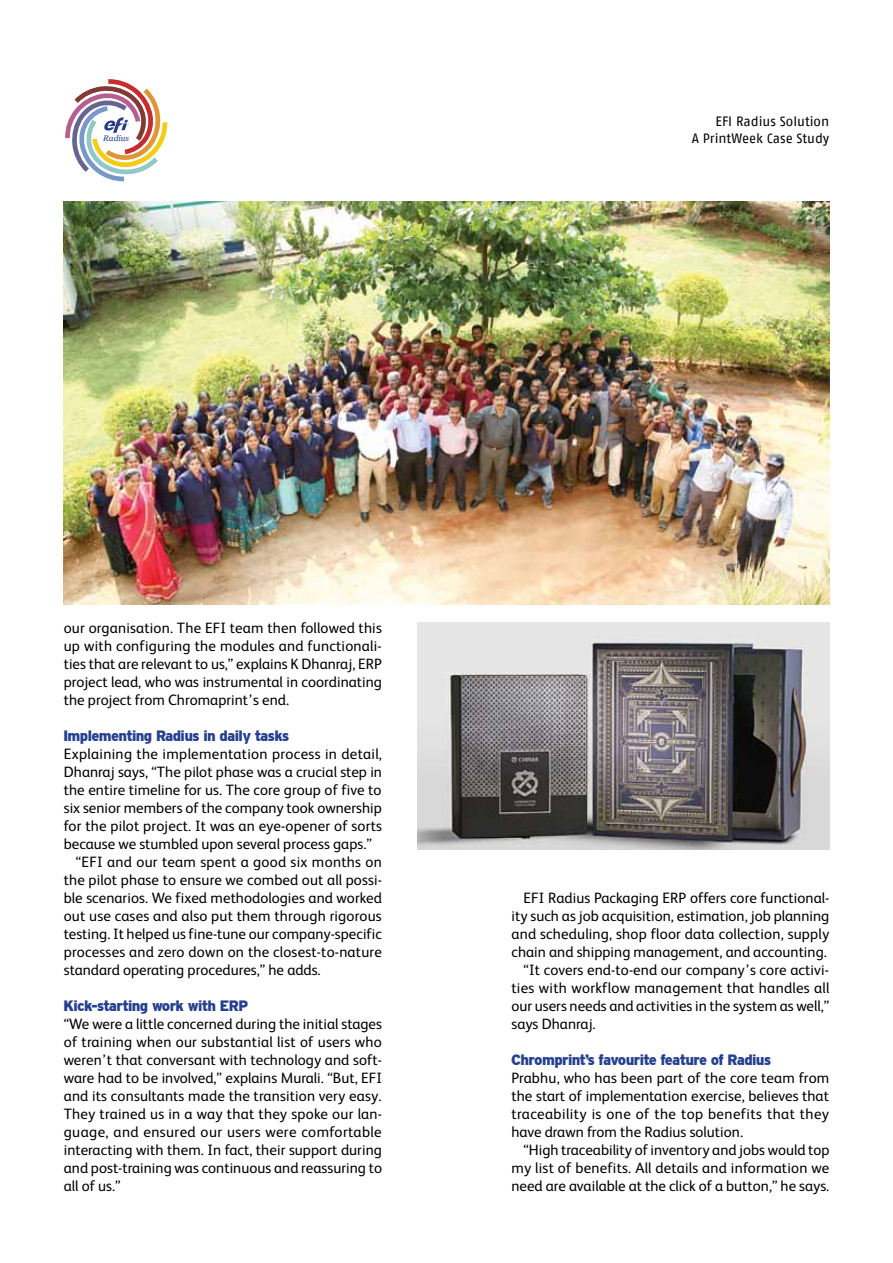
<style>
.page{position:relative;width:893px;height:1263px;background:#fff}
.page>*{position:absolute;margin:0;border:0;box-sizing:border-box;transform-origin:0 0}
.t1{font:15px/18px "Xerox Sans";letter-spacing:.005em;color:#000;text-align:justify}
.t2{font:900 15px "Autocar Sans";color:#25408f}
.t3{font:13.5px "Fago No";color:#000}
.t4{font:italic 8.25px "Georgia";color:#253d86}
</style>
<div class="page">
<img style="left:64px;top:201px;width:765px;height:404px">
<img style="left:418px;top:622px;width:411px;height:227px">
<svg style="left:65px;top:79px;width:103px;height:102px"></svg>
<p class="t3" style="left:716px;top:114px;width:115px">EFI Radius Solution</p>
<p class="t4" style="left:103px;top:132px;width:28px">Radius</p>
<p class="t3" style="left:692px;top:130px;width:139px">A PrintWeek Case Study</p>
<p class="t1" style="left:64px;top:618px;width:320px">our organisation. The EFI team then followed this up with configuring the modules and functionali&shy;ties that are relevant to us,” explains K Dhanraj, ERP project lead, who was instrumental in coordinating the project from Chromaprint’s end.</p>
<p class="t2" style="left:64px;top:726px;width:227px">Implementing Radius in daily tasks</p>
<p class="t1" style="left:64px;top:744px;width:320px">Explaining the implementation process in detail,</p>
<p class="t1" style="left:64px;top:762px;width:320px">Dhanraj says, “The pilot phase was a crucial step in</p>
<p class="t1" style="left:64px;top:780px;width:319px">the entire timeline for us. The core group of five to</p>
<p class="t1" style="left:64px;top:798px;width:320px">six senior members of the company took ownership</p>
<p class="t1" style="left:64px;top:816px;width:320px">for the pilot project. It was an eye-opener of sorts</p>
<p class="t1" style="left:64px;top:834px;width:310px">because we stumbled upon several process gaps.”</p>
<p class="t1" style="left:76px;top:852px;width:308px">“EFI and our team spent a good six months on</p>
<p class="t1" style="left:64px;top:870px;width:320px">the pilot phase to ensure we combed out all possi-</p>
<p class="t1" style="left:64px;top:888px;width:319px">ble scenarios. We fixed methodologies and worked</p>
<p class="t1" style="left:64px;top:906px;width:320px">out use cases and also put them through rigorous</p>
<p class="t1" style="left:64px;top:924px;width:320px">testing. It helped us fine-tune our company-specific</p>
<p class="t1" style="left:64px;top:942px;width:320px">processes and zero down on the closest-to-nature</p>
<p class="t1" style="left:64px;top:960px;width:258px">standard operating procedures,” he adds.</p>
<p class="t2" style="left:64px;top:996px;width:186px">Kick-starting work with ERP</p>
<p class="t1" style="left:64px;top:1014px;width:320px">“We were a little concerned during the initial stages of training when our substantial list of users who weren’t that conversant with technology and soft&shy;ware had to be involved,” explains Murali. “But, EFI and its consultants made the transition very easy.<br>They trained us in a way that they spoke our lan&shy;guage, and ensured our users were comfortable interacting with them. In fact, their support during and post-training was continuous and reassuring to all of us.”</p>
<p class="t1" style="left:523px;top:888px;width:307px">EFI Radius Packaging ERP offers core functional-</p>
<p class="t1" style="left:511px;top:906px;width:319px">ity such as job acquisition, estimation, job planning</p>
<p class="t1" style="left:511px;top:924px;width:319px">and scheduling, shop floor data collection, supply</p>
<p class="t1" style="left:511px;top:942px;width:317px">chain and shipping management, and accounting.</p>
<p class="t1" style="left:523px;top:960px;width:307px">“It covers end-to-end our company’s core activi-</p>
<p class="t1" style="left:511px;top:978px;width:319px">ties with workflow management that handles all</p>
<p class="t1" style="left:511px;top:996px;width:319px">our users needs and activities in the system as well,”</p>
<p class="t1" style="left:511px;top:1014px;width:86px">says Dhanraj.</p>
<p class="t2" style="left:511px;top:1050px;width:261px">Chromprint’s favourite feature of Radius</p>
<p class="t1" style="left:511px;top:1068px;width:319px">Prabhu, who has been part of the core team from the start of implementation exercise, believes that traceability is one of the top benefits that they have drawn from the Radius solution.</p>
<p class="t1" style="left:511px;top:1140px;width:320px;text-indent:12px">“High traceability of inventory and jobs would top my list of benefits. All details and information we need are available at the click of a button,” he says.</p>
</div>
